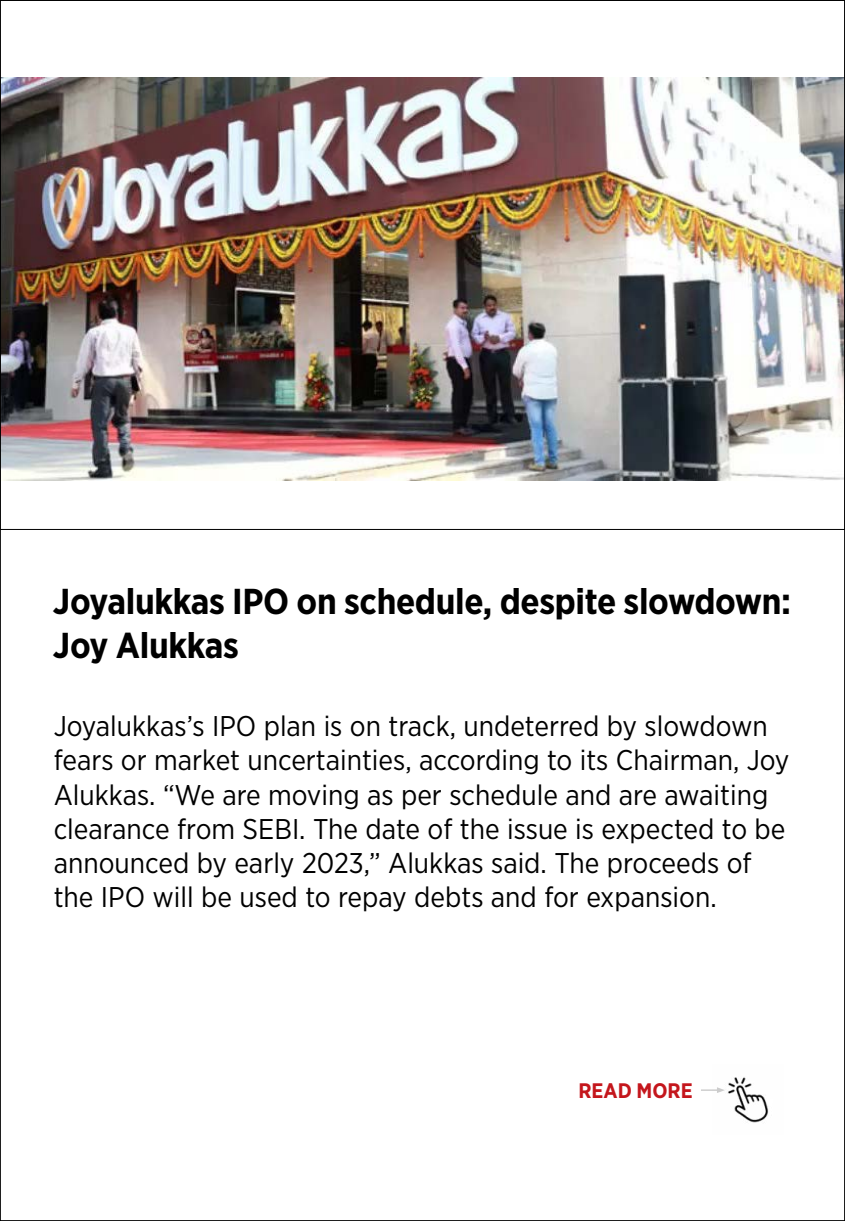
<style>
.page{position:relative;width:845px;height:1221px;background:#fff}
.page>*{position:absolute;margin:0;border:0;box-sizing:border-box;transform-origin:0 0}
.t1{font:700 36px/43.2px "Gotham Narrow";letter-spacing:-.01em;color:#000}
.t2{font:28.5px/34.2px "Gotham Narrow";color:#000}
.t3{font:700 21px "Gotham Narrow";color:#c4161c}
</style>
<div class="page">
<img style="left:2px;top:77px;width:840px;height:403px">
<img style="left:724px;top:1077px;width:45px;height:46px">
<svg style="left:701px;top:1087px;width:23px;height:6px"></svg>
<p class="t1" style="left:53px;top:580px;width:739px">Joyalukkas IPO on schedule, despite slowdown:<br>Joy Alukkas</p>
<p class="t2" style="left:54px;top:708px;width:737px">Joyalukkas’s IPO plan is on track, undeterred by slowdown fears or market uncertainties, according to its Chairman, Joy Alukkas. “We are moving as per schedule and are awaiting clearance from SEBI. The date of the issue is expected to be announced by early 2023,” Alukkas said. The proceeds of the IPO will be used to repay debts and for expansion.</p>
<p class="t3" style="left:578px;top:1076px;width:116px">READ MORE</p>
</div>
